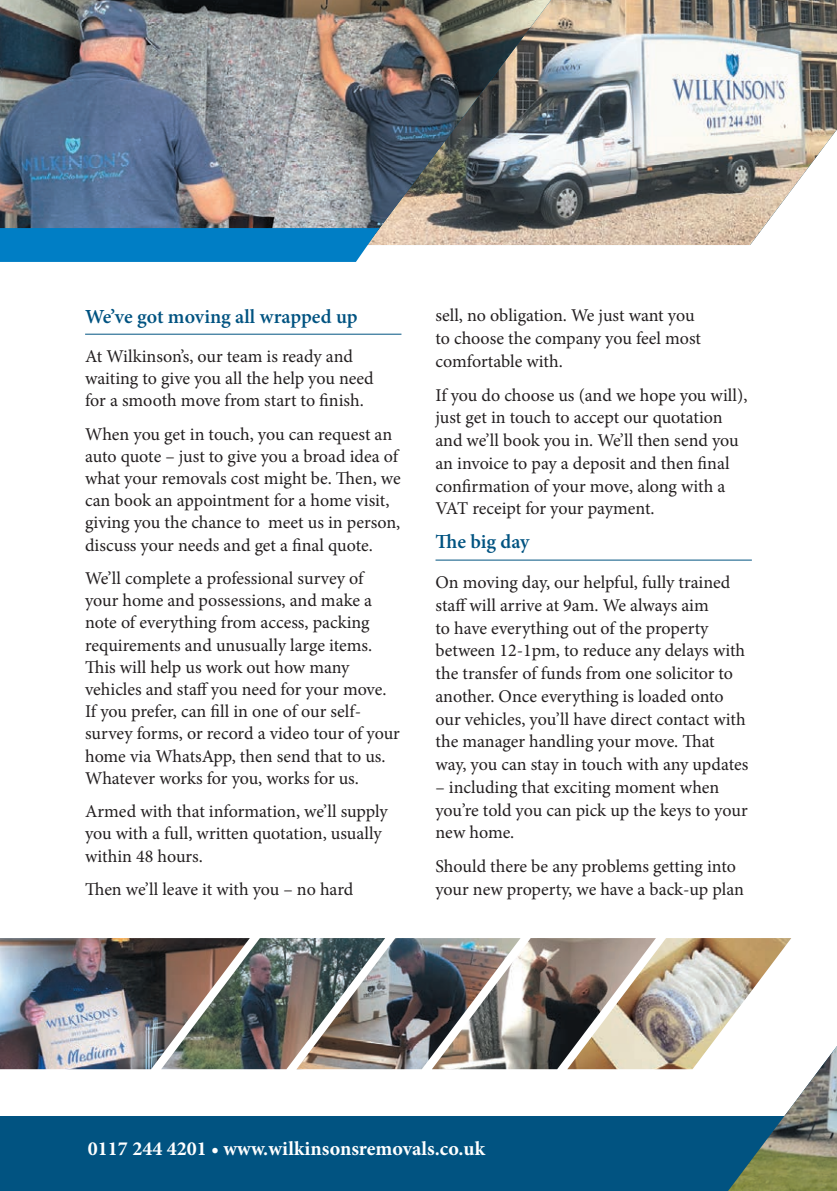
<style>
.page{position:relative;width:837px;height:1191px;background:#fff}
.page>*{position:absolute;margin:0;border:0;box-sizing:border-box;transform-origin:0 0}
.t1{font:700 20px "Minion Pro";color:#fff}
.t2{font:600 20px "Minion Pro";color:#015381}
.t3{font:18px/22.2px "Minion Pro";letter-spacing:-.005em;color:#231f20}
</style>
<div class="page">
<hr style="left:85px;top:334px;width:316px;height:1px;background:#015381">
<hr style="left:435px;top:560px;width:316px;height:1px;background:#015381">
<img style="left:550px;top:0;width:286px;height:245px">
<img style="left:0;top:0;width:550px;height:245px">
<svg style="left:0;top:228px;width:379px;height:34px;background:#0781c6"></svg>
<img style="left:0;top:938px;width:836px;height:253px">
<img style="left:432px;top:938px;width:223px;height:131px">
<p class="t2" style="left:85px;top:302px;width:274px">We’ve got moving all wrapped up</p>
<p class="t3" style="left:85px;top:345px;width:290px">At Wilkinson’s, our team is ready and waiting to give you all the help you need for a smooth move from start to finish.</p>
<p class="t3" style="left:85px;top:423px;width:317px">When you get in touch, you can request an auto quote – just to give you a broad idea of what your removals cost might be. Then, we can book an appointment for a home visit, giving you the chance to meet us in person, discuss your needs and get a final quote.</p>
<p class="t3" style="left:85px;top:567px;width:316px">We’ll complete a professional survey of your home and possessions, and make a note of everything from access, packing requirements and unusually large items.<br>This will help us work out how many vehicles and staff you need for your move.<br>If you prefer, can fill in one of our self&shy;survey forms, or record a video tour of your home via WhatsApp, then send that to us.<br>Whatever works for you, works for us.</p>
<p class="t3" style="left:85px;top:800px;width:304px">Armed with that information, we’ll supply you with a full, written quotation, usually within 48 hours.</p>
<p class="t3" style="left:85px;top:878px;width:269px">Then we’ll leave it with you – no hard</p>
<p class="t3" style="left:435px;top:304px;width:267px;line-height:22.8px">sell, no obligation. We just want you to choose the company you feel most comfortable with.</p>
<p class="t3" style="left:435px;top:383px;width:313px;line-height:22.8px">If you do choose us (and we hope you will), just get in touch to accept our quotation and we’ll book you in. We’ll then send you an invoice to pay a deposit and then final confirmation of your move, along with a VAT receipt for your payment.</p>
<p class="t2" style="left:435px;top:528px;width:95px">The big day</p>
<p class="t3" style="left:435px;top:571px;width:314px;line-height:22.8px">On moving day, our helpful, fully trained staff will arrive at 9am. We always aim<br>to have everything out of the property between 12-1pm, to reduce any delays with the transfer of funds from one solicitor to another. Once everything is loaded onto our vehicles, you’ll have direct contact with the manager handling your move. That way, you can stay in touch with any updates</p>
<p class="t3" style="left:435px;top:776px;width:313px;line-height:22.8px">– including that exciting moment when you’re told you can pick up the keys to your new home.</p>
<p class="t3" style="left:435px;top:855px;width:310px;line-height:22.8px">Should there be any problems getting into your new property, we have a back-up plan</p>
<p class="t1" style="left:88px;top:1134px;width:398px">0117 244 4201 • www.wilkinsonsremovals.co.uk</p>
</div>
